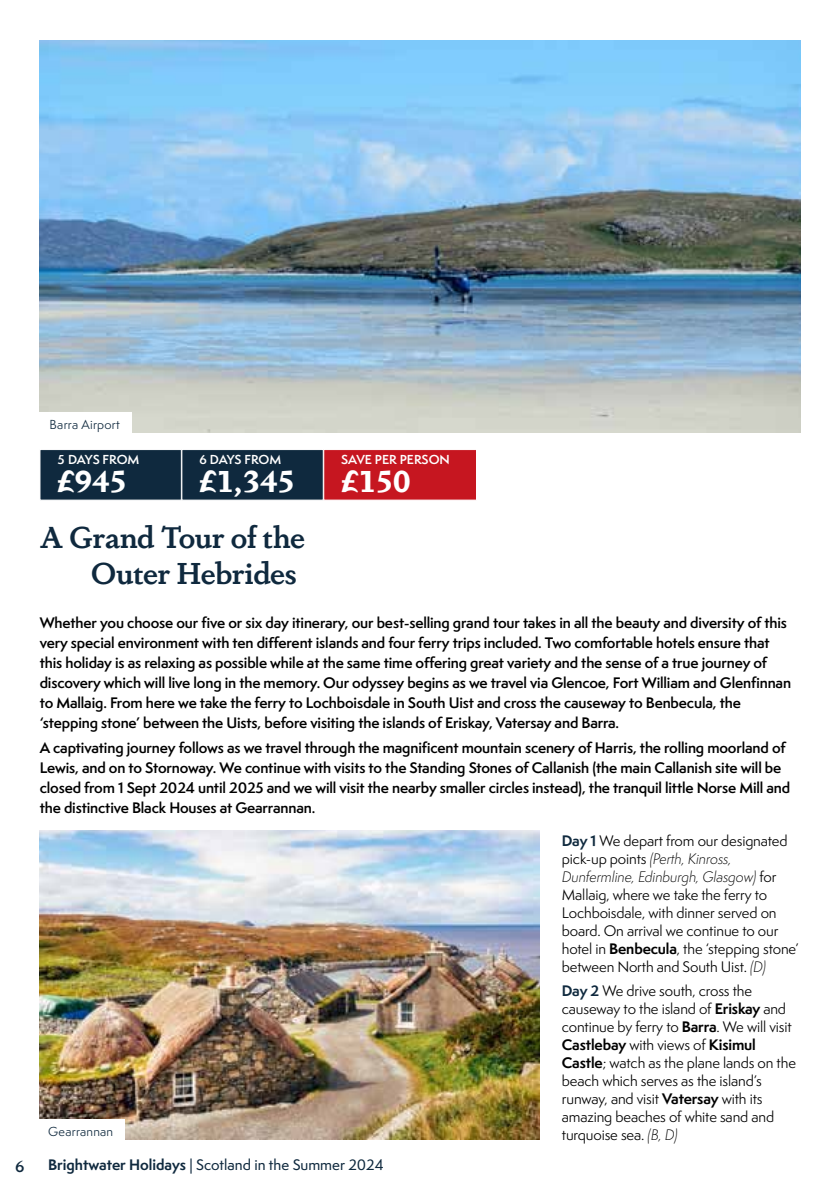
<style>
.page{position:relative;width:840px;height:1191px;background:#fff}
.page>*{position:absolute;margin:0;border:0;box-sizing:border-box;transform-origin:0 0}
.t1{font:600 30px/36px "Dapifer";letter-spacing:-.01em;color:#0f293e;text-align:right}
.t2{font:700 30px "Dapifer";color:#fff}
.t3{font:600 16px "Dapifer";color:#0f293e}
.t4{font:600 14px/20px "Semplicita Pro";letter-spacing:-.01em;color:#000}
.t5{font:14px/18px "Semplicita Pro";letter-spacing:-.01em;color:#000}
.t6{font:500 14px "Semplicita Pro";color:#0f293e}
.t7{font:600 12px "Semplicita Pro";color:#fff}
.t8{font:12px "Semplicita Pro";letter-spacing:.02em;color:#0f293e}
.s1{font-weight:700}
.s2{font-weight:700;color:#0f293e}
.s3{font-weight:300;font-style:italic}
</style>
<div class="page">
<svg style="left:40px;top:450px;width:436px;height:50px;background:#522636"></svg>
<img style="left:40px;top:40px;width:759px;height:393px">
<div style="left:38px;top:412px;width:93px;height:22px;background:#fff"></div>
<img style="left:40px;top:830px;width:499px;height:310px">
<div style="left:37px;top:1119px;width:87px;height:22px;background:#fff"></div>
<p class="t8" style="left:50px;top:415px;width:72px">Barra Airport</p>
<p class="t7" style="left:57px;top:450px;width:84px">5 DAYS FROM</p>
<h1 class="t2" style="left:57px;top:459px;width:71px">£945</h1>
<p class="t7" style="left:199px;top:450px;width:84px">6 DAYS FROM</p>
<h1 class="t2" style="left:199px;top:459px;width:97px">£1,345</h1>
<h1 class="t1" style="left:40px;top:518px;width:267px">A Grand Tour of the<br>Outer Hebrides</h1>
<p class="t7" style="left:341px;top:450px;width:110px">SAVE PER PERSON</p>
<h1 class="t2" style="left:341px;top:459px;width:71px">£150</h1>
<p class="t4" style="left:40px;top:612px;width:752px">Whether you choose our five or six day itinerary, our best-selling grand tour takes in all the beauty and diversity of this very special environment with ten different islands and four ferry trips included. Two comfortable hotels ensure that this holiday is as relaxing as possible while at the same time offering great variety and the sense of a true journey of discovery which will live long in the memory. Our odyssey begins as we travel via Glencoe, Fort William and Glenfinnan to Mallaig. From here we take the ferry to Lochboisdale in South Uist and cross the causeway to Benbecula, the ‘stepping stone’ between the Uists, before visiting the islands of Eriskay, Vatersay and Barra.</p>
<p class="t4" style="left:40px;top:738px;width:751px">A captivating journey follows as we travel through the magnificent mountain scenery of Harris, the rolling moorland of Lewis, and on to Stornoway. We continue with visits to the Standing Stones of Callanish (the main Callanish site will be closed from 1 Sept 2024 until 2025 and we will visit the nearby smaller circles instead), the tranquil little Norse Mill and the distinctive Black Houses at Gearrannan.</p>
<p class="t8" style="left:48px;top:1122px;width:66px">Gearrannan</p>
<p class="t3" style="left:15px;top:1155px;width:11px">6</p>
<p class="t6" style="left:48px;top:1155px;width:337px"><span class="s1">Brightwater Holidays</span> | Scotland in the Summer 2024</p>
<p class="t5" style="left:561px;top:831px;width:238px"><span class="s2">Day 1</span> We depart from our designated pick-up points <span class="s3">(Perth, Kinross, Dunfermline, Edinburgh, Glasgow)</span> for Mallaig, where we take the ferry to Lochboisdale, with dinner served on board. On arrival we continue to our hotel in <span class="s1">Benbecula</span>, the ‘stepping stone’ between North and South Uist. <span class="s3">(D)</span></p>
<p class="t5" style="left:561px;top:981px;width:235px"><span class="s2">Day 2</span> We drive south, cross the causeway to the island of <span class="s1">Eriskay</span> and continue by ferry to <span class="s1">Barra</span>. We will visit <span class="s1">Castlebay</span> with views of <span class="s1">Kisimul Castle</span>; watch as the plane lands on the beach which serves as the island’s runway, and visit <span class="s1">Vatersay</span> with its amazing beaches of white sand and turquoise sea. <span class="s3">(B, D)</span></p>
</div>
